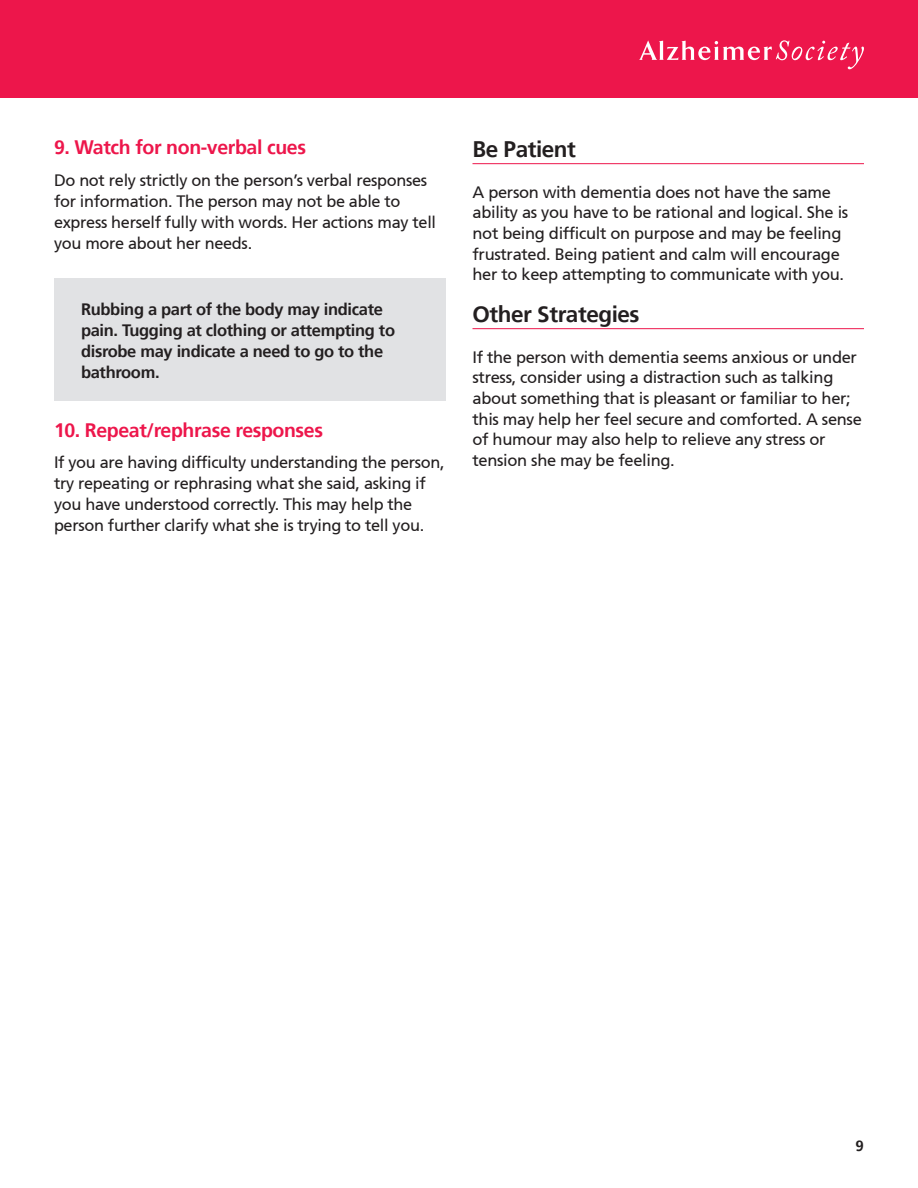
<style>
.page{position:relative;width:918px;height:1188px;background:#fff}
.page>*{position:absolute;margin:0;border:0;box-sizing:border-box;transform-origin:0 0}
.t1{font:700 22.5px "Frutiger 65";letter-spacing:-.02em;color:#231f20}
.t2{font:700 19.5px "Frutiger 65";letter-spacing:-.02em;color:#ed164b}
.t3{font:16.5px/20.7px "Frutiger 55 Roman";letter-spacing:-.02em;color:#231f20}
.t4{font:700 16.5px/21px "Frutiger 65";letter-spacing:-.02em;color:#231f20}
.t5{font:700 15px "Frutiger 65";color:#231f20}
</style>
<div class="page">
<div style="left:0;top:0;width:918px;height:97px;background:#ed164b"></div>
<svg style="left:639px;top:40px;width:225px;height:29px"></svg>
<div style="left:54px;top:279px;width:392px;height:122px;background:#e1e2e4"></div>
<hr style="left:472px;top:163px;width:392px;height:1px;background:#ed164b">
<hr style="left:472px;top:328px;width:392px;height:1px;background:#ed164b">
<p class="t2" style="left:54px;top:136px;width:254px">9. Watch for non-verbal cues</p>
<p class="t3" style="left:54px;top:170px;width:384px">Do not rely strictly on the person’s verbal responses for information. The person may not be able to express herself fully with words. Her actions may tell you more about her needs.</p>
<p class="t4" style="left:81px;top:299px;width:316px">Rubbing a part of the body may indicate pain. Tugging at clothing or attempting to disrobe may indicate a need to go to the bathroom.</p>
<p class="t2" style="left:54px;top:418px;width:271px">10. Repeat/rephrase responses</p>
<p class="t3" style="left:54px;top:452px;width:392px">If you are having difficulty understanding the person, try repeating or rephrasing what she said, asking if you have understood correctly. This may help the person further clarify what she is trying to tell you.</p>
<p class="t1" style="left:472px;top:136px;width:105px">Be Patient</p>
<p class="t3" style="left:472px;top:182px;width:377px">A person with dementia does not have the same ability as you have to be rational and logical. She is not being difficult on purpose and may be feeling frustrated. Being patient and calm will encourage her to keep attempting to communicate with you.</p>
<p class="t1" style="left:472px;top:301px;width:169px">Other Strategies</p>
<p class="t3" style="left:472px;top:347px;width:391px">If the person with dementia seems anxious or under stress, consider using a distraction such as talking about something that is pleasant or familiar to her; this may help her feel secure and comforted. A sense of humour may also help to relieve any stress or tension she may be feeling.</p>
<p class="t5" style="left:856px;top:1137px;width:10px">9</p>
</div>
